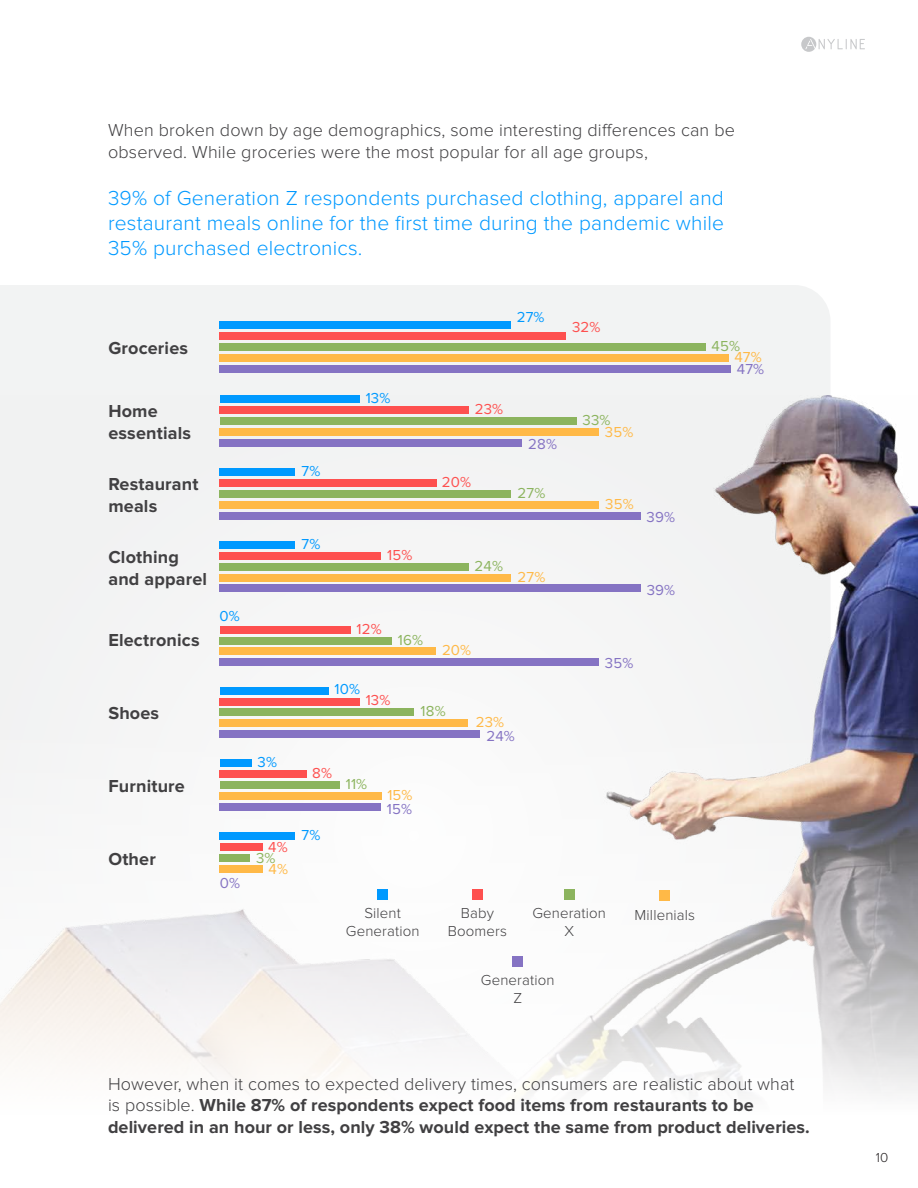
<style>
.page{position:relative;width:918px;height:1188px;background:#fff}
.page>*{position:absolute;margin:0;border:0;box-sizing:border-box;transform-origin:0 0}
.t1{font:300 21px/25.2px "Proxima Nova";letter-spacing:.01em;color:#09f;text-align:justify}
.t2{font:700 18px/21.6px "Proxima Nova";letter-spacing:.005em;color:#414042}
.t3{font:300 18px/21.6px "Proxima Nova";letter-spacing:.01em;color:#414042}
.t4{font:300 15px/18px "Proxima Nova";letter-spacing:.01em;color:#414042;text-align:center}
.t5{font:15px "Proxima Nova";letter-spacing:.01em;color:#8cb45e}
.t6{font:15px "Proxima Nova";letter-spacing:.01em;color:#ffb947}
.t7{font:15px "Proxima Nova";letter-spacing:.01em;color:#8573c3}
.t8{font:15px "Proxima Nova";letter-spacing:.01em;color:#fe504f}
.t9{font:15px "Proxima Nova";color:#09f}
.t10{font:300 13.5px "Proxima Nova";color:#231f20}
.s1{font-weight:300}
</style>
<div class="page">
<div style="left:0;top:285px;width:830px;height:110px;background:#f2f3f3"></div>
<img style="left:0;top:395px;width:918px;height:280px">
<svg style="left:0;top:675px;width:918px;height:419px"></svg>
<div style="left:378px;top:890px;width:10px;height:10px;background:#09f"></div>
<div style="left:564px;top:890px;width:10px;height:10px;background:#8cb45e"></div>
<div style="left:472px;top:890px;width:11px;height:10px;background:#fe504f"></div>
<div style="left:660px;top:890px;width:10px;height:10px;background:#ffb947"></div>
<div style="left:513px;top:956px;width:10px;height:10px;background:#8573c3"></div>
<div style="left:220px;top:322px;width:291px;height:7px;background:#09f"></div>
<div style="left:220px;top:332px;width:346px;height:8px;background:#fe504f"></div>
<div style="left:220px;top:343px;width:486px;height:8px;background:#8cb45e"></div>
<div style="left:220px;top:354px;width:509px;height:8px;background:#ffb947"></div>
<div style="left:220px;top:365px;width:511px;height:7px;background:#8573c3"></div>
<div style="left:220px;top:395px;width:140px;height:8px;background:#09f"></div>
<div style="left:220px;top:406px;width:249px;height:8px;background:#fe504f"></div>
<div style="left:220px;top:417px;width:357px;height:8px;background:#8cb45e"></div>
<div style="left:220px;top:428px;width:379px;height:8px;background:#ffb947"></div>
<div style="left:220px;top:439px;width:302px;height:7px;background:#8573c3"></div>
<div style="left:220px;top:468px;width:75px;height:8px;background:#09f"></div>
<div style="left:220px;top:479px;width:217px;height:8px;background:#fe504f"></div>
<div style="left:220px;top:490px;width:291px;height:8px;background:#8cb45e"></div>
<div style="left:220px;top:501px;width:379px;height:8px;background:#ffb947"></div>
<div style="left:220px;top:512px;width:421px;height:7px;background:#8573c3"></div>
<div style="left:220px;top:541px;width:75px;height:8px;background:#09f"></div>
<div style="left:220px;top:552px;width:161px;height:8px;background:#fe504f"></div>
<div style="left:220px;top:563px;width:249px;height:7px;background:#8cb45e"></div>
<div style="left:220px;top:574px;width:291px;height:7px;background:#ffb947"></div>
<div style="left:220px;top:585px;width:421px;height:7px;background:#8573c3"></div>
<div style="left:220px;top:687px;width:108px;height:7px;background:#09f"></div>
<div style="left:220px;top:698px;width:140px;height:7px;background:#fe504f"></div>
<div style="left:220px;top:709px;width:194px;height:7px;background:#8cb45e"></div>
<div style="left:220px;top:719px;width:248px;height:8px;background:#ffb947"></div>
<div style="left:220px;top:730px;width:260px;height:8px;background:#8573c3"></div>
<div style="left:220px;top:760px;width:32px;height:7px;background:#09f"></div>
<div style="left:220px;top:771px;width:87px;height:7px;background:#fe504f"></div>
<div style="left:220px;top:781px;width:119px;height:8px;background:#8cb45e"></div>
<div style="left:220px;top:792px;width:162px;height:8px;background:#ffb947"></div>
<div style="left:220px;top:803px;width:161px;height:8px;background:#8573c3"></div>
<div style="left:220px;top:626px;width:130px;height:7px;background:#fe504f"></div>
<div style="left:220px;top:637px;width:172px;height:7px;background:#8cb45e"></div>
<div style="left:220px;top:648px;width:216px;height:7px;background:#ffb947"></div>
<div style="left:220px;top:659px;width:379px;height:7px;background:#8573c3"></div>
<div style="left:220px;top:832px;width:75px;height:8px;background:#09f"></div>
<div style="left:220px;top:843px;width:42px;height:8px;background:#fe504f"></div>
<div style="left:220px;top:854px;width:30px;height:8px;background:#8cb45e"></div>
<div style="left:220px;top:865px;width:43px;height:7px;background:#ffb947"></div>
<svg style="left:801px;top:37px;width:64px;height:15px"></svg>
<p class="t3" style="left:108px;top:119px;width:629px">When broken down by age demographics, some interesting differences can be observed. While groceries were the most popular for all age groups,</p>
<p class="t1" style="left:108px;top:186px;width:618px">39% of Generation Z respondents purchased clothing, apparel and restaurant meals online for the first time during the pandemic while 35% purchased electronics.</p>
<p class="t9" style="left:517px;top:308px;width:29px">27%</p>
<p class="t8" style="left:572px;top:319px;width:30px">32%</p>
<p class="t2" style="left:108px;top:338px;width:81px">Groceries</p>
<p class="t5" style="left:712px;top:337px;width:30px">45%</p>
<p class="t6" style="left:734px;top:348px;width:29px">47%</p>
<p class="t7" style="left:737px;top:361px;width:29px">47%</p>
<p class="t2" style="left:108px;top:401px;width:84px">Home essentials</p>
<p class="t9" style="left:366px;top:389px;width:26px">13%</p>
<p class="t8" style="left:475px;top:400px;width:30px">23%</p>
<p class="t7" style="left:528px;top:435px;width:30px">28%</p>
<p class="t5" style="left:583px;top:411px;width:29px">33%</p>
<p class="t6" style="left:605px;top:424px;width:30px">35%</p>
<p class="t2" style="left:108px;top:474px;width:92px">Restaurant meals</p>
<p class="t9" style="left:302px;top:462px;width:20px">7%</p>
<p class="t8" style="left:442px;top:473px;width:31px">20%</p>
<p class="t5" style="left:518px;top:484px;width:29px">27%</p>
<p class="t6" style="left:605px;top:495px;width:30px">35%</p>
<p class="t7" style="left:647px;top:508px;width:30px">39%</p>
<p class="t2" style="left:108px;top:547px;width:100px">Clothing and apparel</p>
<p class="t9" style="left:302px;top:535px;width:20px">7%</p>
<p class="t8" style="left:387px;top:546px;width:27px">15%</p>
<p class="t5" style="left:475px;top:557px;width:30px">24%</p>
<p class="t6" style="left:518px;top:568px;width:29px">27%</p>
<p class="t7" style="left:647px;top:581px;width:30px">39%</p>
<p class="t9" style="left:219px;top:608px;width:22px">0%</p>
<p class="t2" style="left:108px;top:630px;width:93px">Electronics</p>
<p class="t8" style="left:357px;top:620px;width:27px">12%</p>
<p class="t5" style="left:398px;top:631px;width:27px">16%</p>
<p class="t6" style="left:442px;top:642px;width:31px">20%</p>
<p class="t7" style="left:605px;top:655px;width:30px">35%</p>
<p class="t2" style="left:108px;top:703px;width:52px">Shoes</p>
<p class="t9" style="left:334px;top:681px;width:27px">10%</p>
<p class="t8" style="left:366px;top:691px;width:26px">13%</p>
<p class="t5" style="left:421px;top:702px;width:27px">18%</p>
<p class="t6" style="left:476px;top:713px;width:30px">23%</p>
<p class="t7" style="left:486px;top:728px;width:30px">24%</p>
<p class="t2" style="left:108px;top:776px;width:78px">Furniture</p>
<p class="t9" style="left:258px;top:754px;width:21px">3%</p>
<p class="t8" style="left:312px;top:764px;width:21px">8%</p>
<p class="t5" style="left:346px;top:775px;width:23px">11%</p>
<p class="t6" style="left:387px;top:786px;width:27px">15%</p>
<p class="t7" style="left:387px;top:801px;width:27px">15%</p>
<p class="t2" style="left:108px;top:848px;width:49px">Other</p>
<p class="t8" style="left:268px;top:839px;width:21px">4%</p>
<p class="t5" style="left:256px;top:850px;width:21px">3%</p>
<p class="t6" style="left:269px;top:860px;width:21px">4%</p>
<p class="t9" style="left:302px;top:826px;width:20px">7%</p>
<p class="t7" style="left:220px;top:874px;width:22px">0%</p>
<p class="t4" style="left:346px;top:905px;width:75px">Silent<br>Generation</p>
<p class="t4" style="left:448px;top:905px;width:61px">Baby<br>Boomers</p>
<p class="t4" style="left:532px;top:905px;width:75px">Generation<br>X</p>
<p class="t4" style="left:635px;top:906px;width:62px">Millenials</p>
<p class="t4" style="left:481px;top:971px;width:75px">Generation<br>Z</p>
<p class="t2" style="left:108px;top:1073px;width:703px"><span class="s1">However, when it comes to expected delivery times, consumers are realistic about what is possible.</span> While 87% of respondents expect food items from restaurants to be delivered in an hour or less, only 38% would expect the same from product deliveries.</p>
<p class="t10" style="left:876px;top:1149px;width:14px">10</p>
</div>
